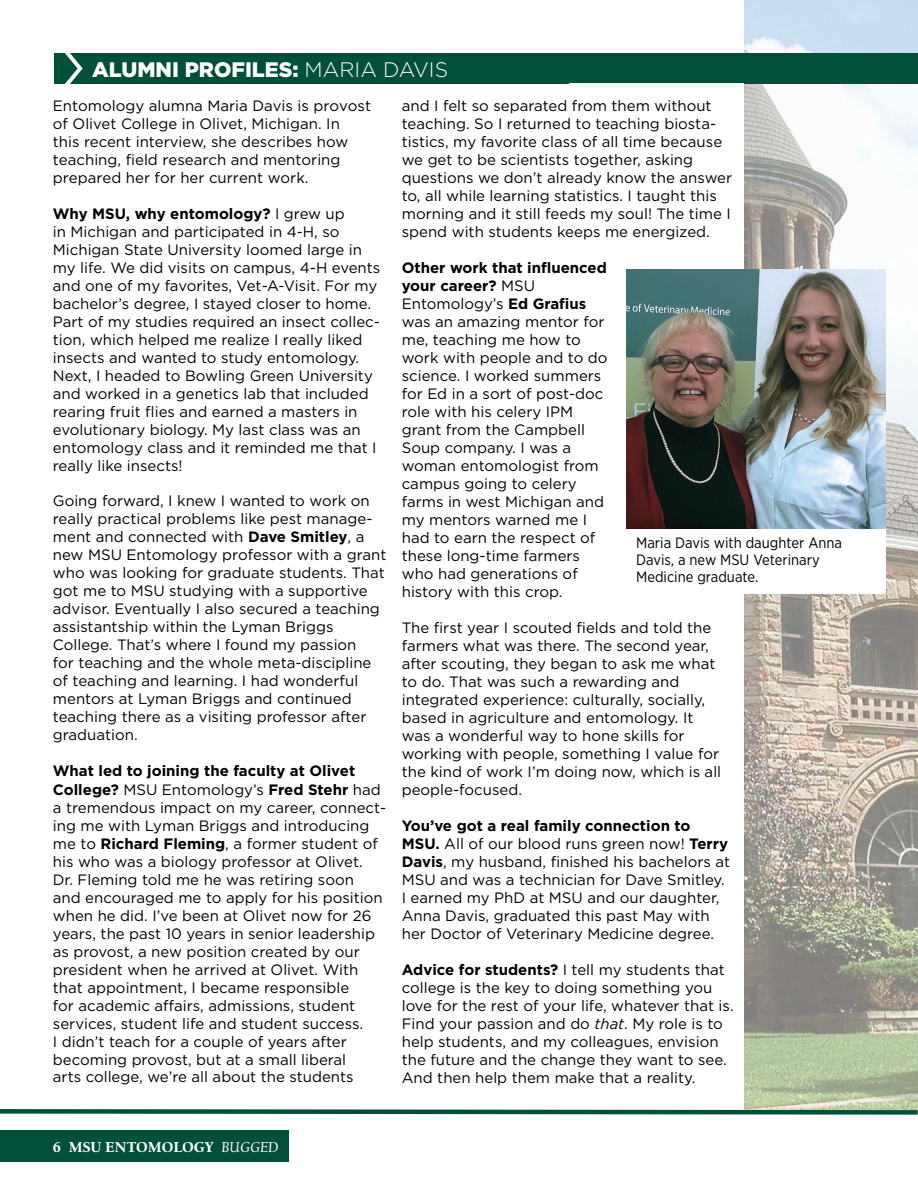
<style>
.page{position:relative;width:918px;height:1188px;background:#fff}
.page>*{position:absolute;margin:0;border:0;box-sizing:border-box;transform-origin:0 0}
.Ento_text{font:900 21px "Gotham";color:#fff}
.Ento_text-2{font:15px/18px "Gotham";color:#000}
.Ento_cutlines{font:15px/17.2px "Gotham Narrow";color:#000}
.t1{font:900 15px "Californian FB Text";color:#fff}
.s1{font-weight:300}
.s2{font-weight:700}
.s3{font-style:italic}
.s4{font-weight:400;font-style:italic}
</style>
<div class="page">
<div style="left:0;top:1130px;width:289px;height:32px;background:#004f39"></div>
<div style="left:54px;top:54px;width:797px;height:29px;background:#004f39"></div>
<img style="left:65px;top:54px;width:18px;height:29px">
<img style="left:745px;top:0;width:173px;height:1107px">
<img style="left:745px;top:54px;width:173px;height:29px">
<img style="left:626px;top:270px;width:260px;height:259px">
<div style="left:626px;top:529px;width:260px;height:65px;background:#fff"></div>
<svg style="left:0;top:1107px;width:918px;height:8px"></svg>
<p class="Ento_text" style="left:92px;top:55px;width:357px">ALUMNI PROFILES: <span class="s1">MARIA DAVIS</span></p>
<p class="Ento_text-2" style="left:402px;top:97px;width:332px">and I felt so separated from them without teaching. So I returned to teaching biosta&shy;tistics, my favorite class of all time because we get to be scientists together, asking questions we don’t already know the answer to, all while learning statistics. I taught this morning and it still feeds my soul! The time I spend with students keeps me energized.</p>
<p class="Ento_text-2" style="left:402px;top:259px;width:207px"><span class="s2">Other work that influenced your career?</span> MSU<br>Entomology’s <span class="s2">Ed Grafius </span>was an amazing mentor for me, teaching me how to work with people and to do science. I worked summers for Ed in a sort of post-doc role with his celery IPM grant from the Campbell<br>Soup company. I was a woman entomologist from campus going to celery farms in west Michigan and my mentors warned me I had to earn the respect of these long-time farmers who had generations of history with this crop.</p>
<p class="Ento_text-2" style="left:402px;top:619px;width:321px">The first year I scouted fields and told the farmers what was there. The second year, after scouting, they began to ask me what to do. That was such a rewarding and integrated experience: culturally, socially, based in agriculture and entomology. It was a wonderful way to hone skills for working with people, something I value for the kind of work I’m doing now, which is all people-focused.</p>
<p class="Ento_text-2" style="left:402px;top:817px;width:330px"><span class="s2">You’ve got a real family connection to MSU.</span> All of our blood runs green now! <span class="s2">Terry Davis</span>, my husband, finished his bachelors at MSU and was a technician for Dave Smitley.<br>I earned my PhD at MSU and our daughter, Anna Davis, graduated this past May with her Doctor of Veterinary Medicine degree.</p>
<p class="Ento_text-2" style="left:402px;top:961px;width:333px"><span class="s2">Advice for students?</span> I tell my students that college is the key to doing something you love for the rest of your life, whatever that is.<br>Find your passion and do <span class="s3">that</span>. My role is to help students, and my colleagues, envision the future and the change they want to see.<br>And then help them make that a reality.</p>
<p class="Ento_text-2" style="left:53px;top:97px;width:320px">Entomology alumna Maria Davis is provost of Olivet College in Olivet, Michigan. In<br>this recent interview, she describes how teaching, field research and mentoring prepared her for her current work.</p>
<p class="Ento_text-2" style="left:53px;top:205px;width:329px"><span class="s2">Why MSU, why entomology?</span> I grew up<br>in Michigan and participated in 4-H, so Michigan State University loomed large in my life. We did visits on campus, 4-H events and one of my favorites, Vet-A-Visit. For my bachelor’s degree, I stayed closer to home.<br>Part of my studies required an insect collec&shy;tion, which helped me realize I really liked insects and wanted to study entomology.<br>Next, I headed to Bowling Green University and worked in a genetics lab that included rearing fruit flies and earned a masters in evolutionary biology. My last class was an entomology class and it reminded me that I really like insects!</p>
<p class="Ento_text-2" style="left:53px;top:492px;width:335px">Going forward, I knew I wanted to work on really practical problems like pest manage&shy;ment and connected with <span class="s2">Dave Smitley</span>, a new MSU Entomology professor with a grant who was looking for graduate students. That got me to MSU studying with a supportive advisor. Eventually I also secured a teaching assistantship within the Lyman Briggs College. That’s where I found my passion<br>for teaching and the whole meta-discipline of teaching and learning. I had wonderful mentors at Lyman Briggs and continued teaching there as a visiting professor after graduation.</p>
<p class="Ento_text-2" style="left:53px;top:762px;width:335px"><span class="s2">What led to joining the faculty at Olivet College?</span> MSU Entomology’s <span class="s2">Fred Stehr</span> had a tremendous impact on my career, connect&shy;ing me with Lyman Briggs and introducing me to <span class="s2">Richard Fleming</span>, a former student of his who was a biology professor at Olivet.<br>Dr. Fleming told me he was retiring soon<br>and encouraged me to apply for his position when he did. I’ve been at Olivet now for 26 years, the past 10 years in senior leadership as provost, a new position created by our president when he arrived at Olivet. With that appointment, I became responsible<br>for academic affairs, admissions, student services, student life and student success.<br>I didn’t teach for a couple of years after becoming provost, but at a small liberal<br>arts college, we’re all about the students</p>
<p class="Ento_cutlines" style="left:636px;top:533px;width:207px">Maria Davis with daughter Anna<br>Davis, a new MSU Veterinary<br>Medicine graduate.</p>
<p class="t1" style="left:53px;top:1138px;width:227px">6 MSU ENTOMOLOGY <span class="s4">BUGGED</span></p>
</div>
